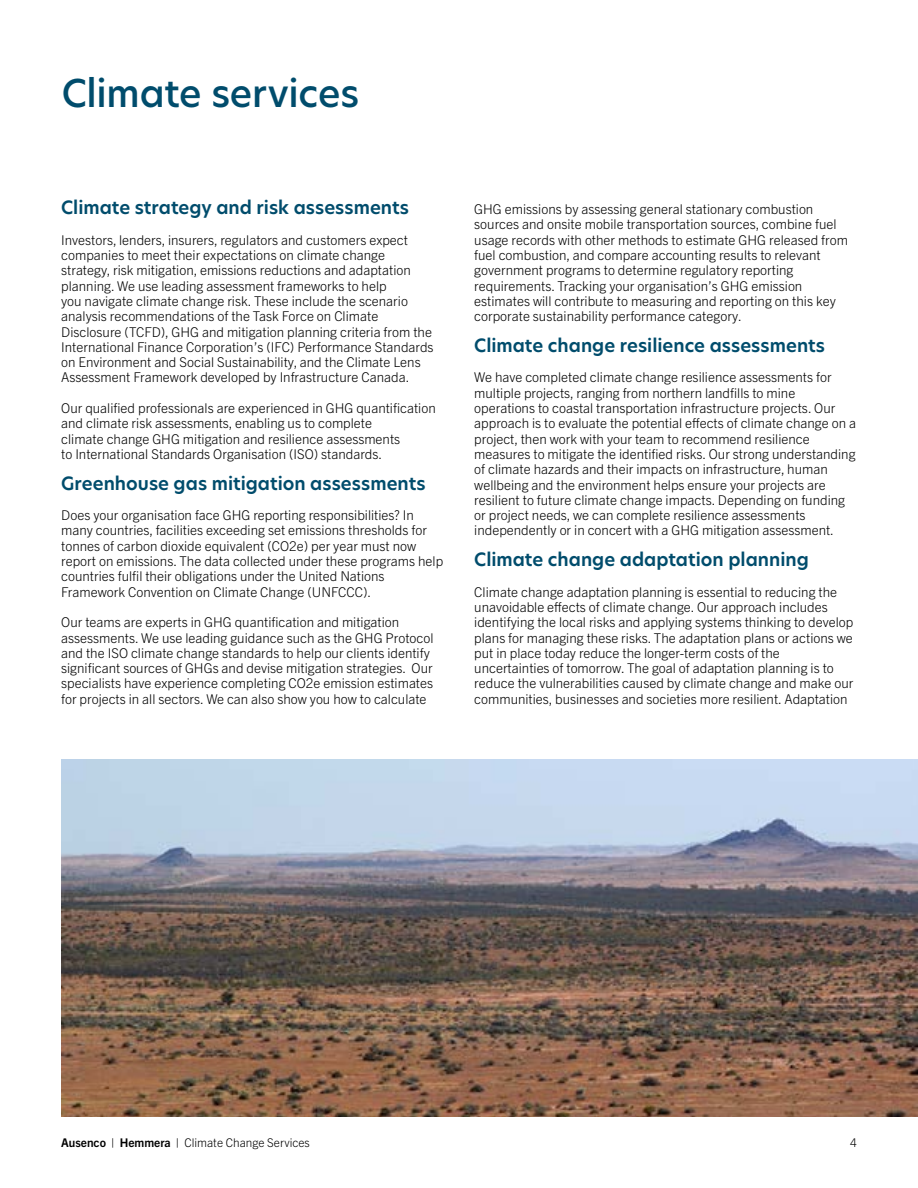
<style>
.page{position:relative;width:918px;height:1188px;background:#fff}
.page>*{position:absolute;margin:0;border:0;box-sizing:border-box;transform-origin:0 0}
.t1{font:500 37.5px "Hero New";letter-spacing:-.01em;color:#004c6c}
.t2{font:600 18px "Hero New";color:#004c6c}
.t3{font:300 13.5px/15.3px "Trade Gothic Next LT Pro";color:#000}
.t4{font:300 12px "Trade Gothic Next LT Pro";color:#000}
.s1{font-weight:700}
</style>
<div class="page">
<img style="left:61px;top:760px;width:857px;height:357px">
<h1 class="t1" style="left:62px;top:68px;width:299px">Climate services</h1>
<h2 class="t2" style="left:61px;top:195px;width:349px">Climate strategy and risk assessments</h2>
<p class="t3" style="left:61px;top:231px;width:374px">Investors, lenders, insurers, regulators and customers expect companies to meet their expectations on climate change strategy, risk mitigation, emissions reductions and adaptation planning. We use leading assessment frameworks to help<br>you navigate climate change risk. These include the scenario analysis recommendations of the Task Force on Climate Disclosure (TCFD), GHG and mitigation planning criteria from the International Finance Corporation’s (IFC) Performance Standards on Environment and Social Sustainability, and the Climate Lens Assessment Framework developed by Infrastructure Canada.</p>
<p class="t3" style="left:61px;top:400px;width:376px">Our qualified professionals are experienced in GHG quantification and climate risk assessments, enabling us to complete<br>climate change GHG mitigation and resilience assessments<br>to International Standards Organisation (ISO) standards.</p>
<h2 class="t2" style="left:61px;top:471px;width:366px">Greenhouse gas mitigation assessments</h2>
<p class="t3" style="left:61px;top:507px;width:384px">Does your organisation face GHG reporting responsibilities? In many countries, facilities exceeding set emissions thresholds for tonnes of carbon dioxide equivalent (CO2e) per year must now report on emissions. The data collected under these programs help countries fulfil their obligations under the United Nations Framework Convention on Climate Change (UNFCCC).</p>
<p class="t3" style="left:61px;top:614px;width:374px">Our teams are experts in GHG quantification and mitigation assessments. We use leading guidance such as the GHG Protocol and the ISO climate change standards to help our clients identify significant sources of GHGs and devise mitigation strategies. Our specialists have experience completing CO2e emission estimates for projects in all sectors. We can also show you how to calculate</p>
<p class="t3" style="left:474px;top:201px;width:375px">GHG emissions by assessing general stationary combustion sources and onsite mobile transportation sources, combine fuel usage records with other methods to estimate GHG released from fuel combustion, and compare accounting results to relevant government programs to determine regulatory reporting requirements. Tracking your organisation’s GHG emission estimates will contribute to measuring and reporting on this key corporate sustainability performance category.</p>
<h2 class="t2" style="left:474px;top:333px;width:352px">Climate change resilience assessments</h2>
<p class="t3" style="left:474px;top:369px;width:383px">We have completed climate change resilience assessments for multiple projects, ranging from northern landfills to mine operations to coastal transportation infrastructure projects. Our approach is to evaluate the potential effects of climate change on a project, then work with your team to recommend resilience measures to mitigate the identified risks. Our strong understanding of climate hazards and their impacts on infrastructure, human wellbeing and the environment helps ensure your projects are resilient to future climate change impacts. Depending on funding or project needs, we can complete resilience assessments independently or in concert with a GHG mitigation assessment.</p>
<h2 class="t2" style="left:474px;top:547px;width:336px">Climate change adaptation planning</h2>
<p class="t3" style="left:474px;top:583px;width:381px">Climate change adaptation planning is essential to reducing the unavoidable effects of climate change. Our approach includes identifying the local risks and applying systems thinking to develop plans for managing these risks. The adaptation plans or actions we put in place today reduce the longer-term costs of the uncertainties of tomorrow. The goal of adaptation planning is to reduce the vulnerabilities caused by climate change and make our communities, businesses and societies more resilient. Adaptation</p>
<p class="t4" style="left:61px;top:1135px;width:250px"><span class="s1">Ausenco</span> | <span class="s1">Hemmera</span> | Climate Change Services</p>
<p class="t4" style="left:850px;top:1135px;width:8px">4</p>
</div>
